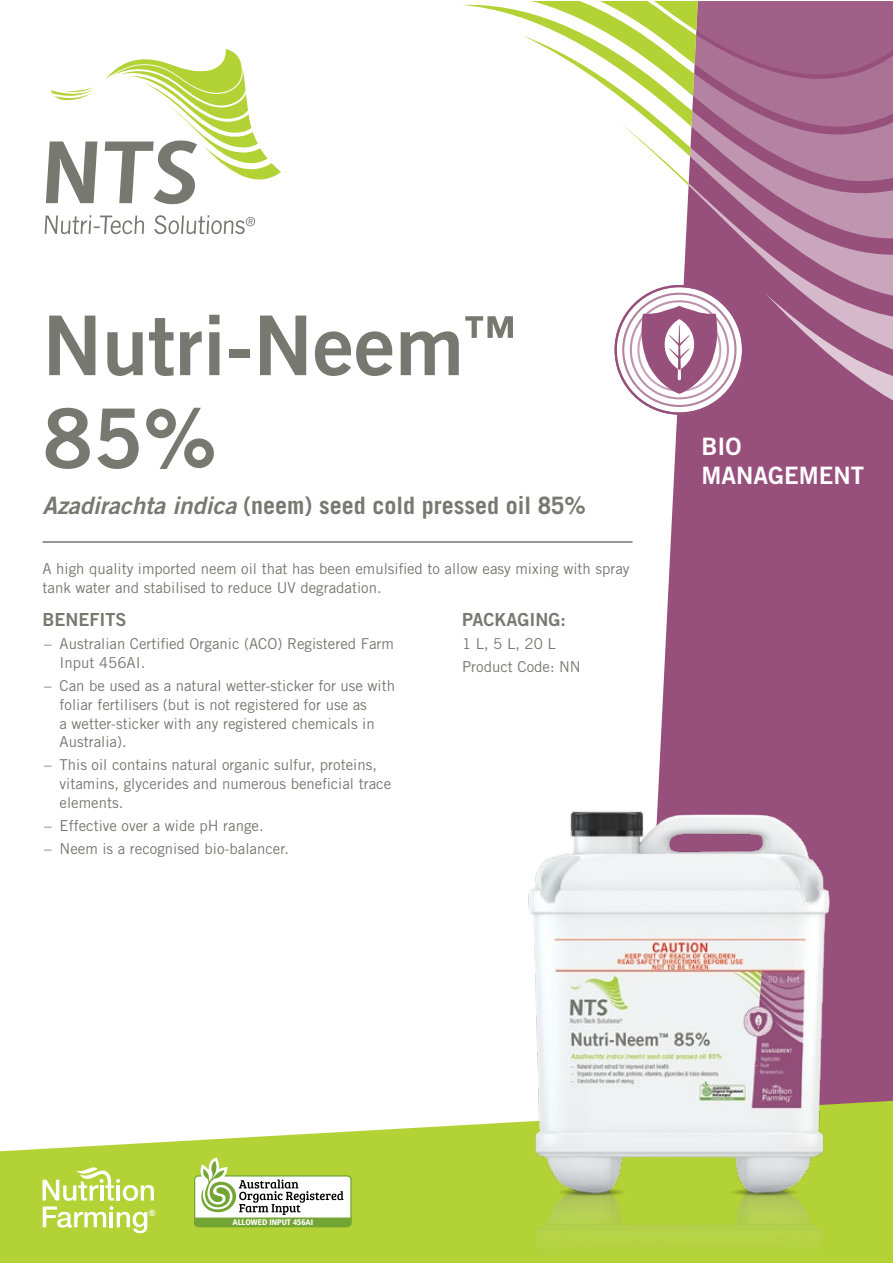
<style>
.page{position:relative;width:893px;height:1263px;background:#fff}
.page>*{position:absolute;margin:0;border:0;box-sizing:border-box;transform-origin:0 0}
.t1{font:82.5px/93px "Trade Gothic Bold Two";color:#777870}
.t2{font:700 24px "Trade Gothic";color:#777870}
.t3{font:24px/28.8px "Trade Gothic Bold Two";color:#fff}
.t4{font:18px "Trade Gothic Bold Two";color:#777870}
.t5{font:15px/18.8px "Trade Gothic";color:#777870}
.t6{font:700 9px "Helvetica";color:#fff}
.t7{font:900 condensed 8.1px "Frutiger LT";color:#fff}
.s1{font-family:"Trade Gothic Bold Two";font-weight:400;font-style:italic}
</style>
<div class="page">
<svg style="left:46px;top:49px;width:235px;height:155px"></svg>
<svg style="left:45px;top:215px;width:99px;height:19px"></svg>
<svg style="left:154px;top:215px;width:101px;height:19px"></svg>
<div style="left:659px;top:433px;width:233px;height:345px;background:#974f7b"></div>
<svg style="left:463px;top:1px;width:429px;height:432px"></svg>
<hr style="left:43px;top:541px;width:589px;height:2px;background:#777870">
<svg style="left:0;top:1123px;width:495px;height:140px;background:#bdd851"></svg>
<svg style="left:43px;top:1167px;width:111px;height:66px"></svg>
<svg style="left:194px;top:1157px;width:158px;height:70px"></svg>
<img style="left:495px;top:778px;width:397px;height:485px">
<h1 class="t1" style="left:43px;top:298px;width:476px">Nutri-Neem<sup>™<br></sup>85%</h1>
<h2 class="t2" style="left:43px;top:491px;width:545px"><span class="s1">Azadirachta indica</span> (neem) seed cold pressed oil 85%</h2>
<p class="t5" style="left:43px;top:559px;width:589px">A high quality imported neem oil that has been emulsified to allow easy mixing with spray tank water and stabilised to reduce UV degradation.</p>
<p class="t4" style="left:43px;top:609px;width:86px">BENEFITS</p>
<p class="t5" style="left:60px;top:634px;width:336px;text-indent:-15px">– Australian Certified Organic (ACO) Registered Farm<br>Input 456AI.</p>
<p class="t5" style="left:60px;top:676px;width:337px;text-indent:-15px">– Can be used as a natural wetter-sticker for use with foliar fertilisers (but is not registered for use as<br>a wetter-sticker with any registered chemicals in Australia).</p>
<p class="t5" style="left:60px;top:755px;width:333px;text-indent:-15px">– This oil contains natural organic sulfur, proteins, vitamins, glycerides and numerous beneficial trace elements.</p>
<p class="t5" style="left:44px;top:816px;width:221px">– Effective over a wide pH range.</p>
<p class="t5" style="left:44px;top:839px;width:246px">– Neem is a recognised bio-balancer.</p>
<p class="t4" style="left:462px;top:609px;width:105px">PACKAGING:</p>
<p class="t5" style="left:462px;top:632px;width:120px;line-height:23px">1 L, 5 L, 20 L<br>Product Code: NN</p>
<h2 class="t3" style="left:702px;top:431px;width:164px">BIO<br>MANAGEMENT</h2>
<p class="t6" style="left:149px;top:1209px;width:8px">®</p>
<p class="t7" style="left:232px;top:1217px;width:82px">ALLOWED INPUT 456AI</p>
</div>
